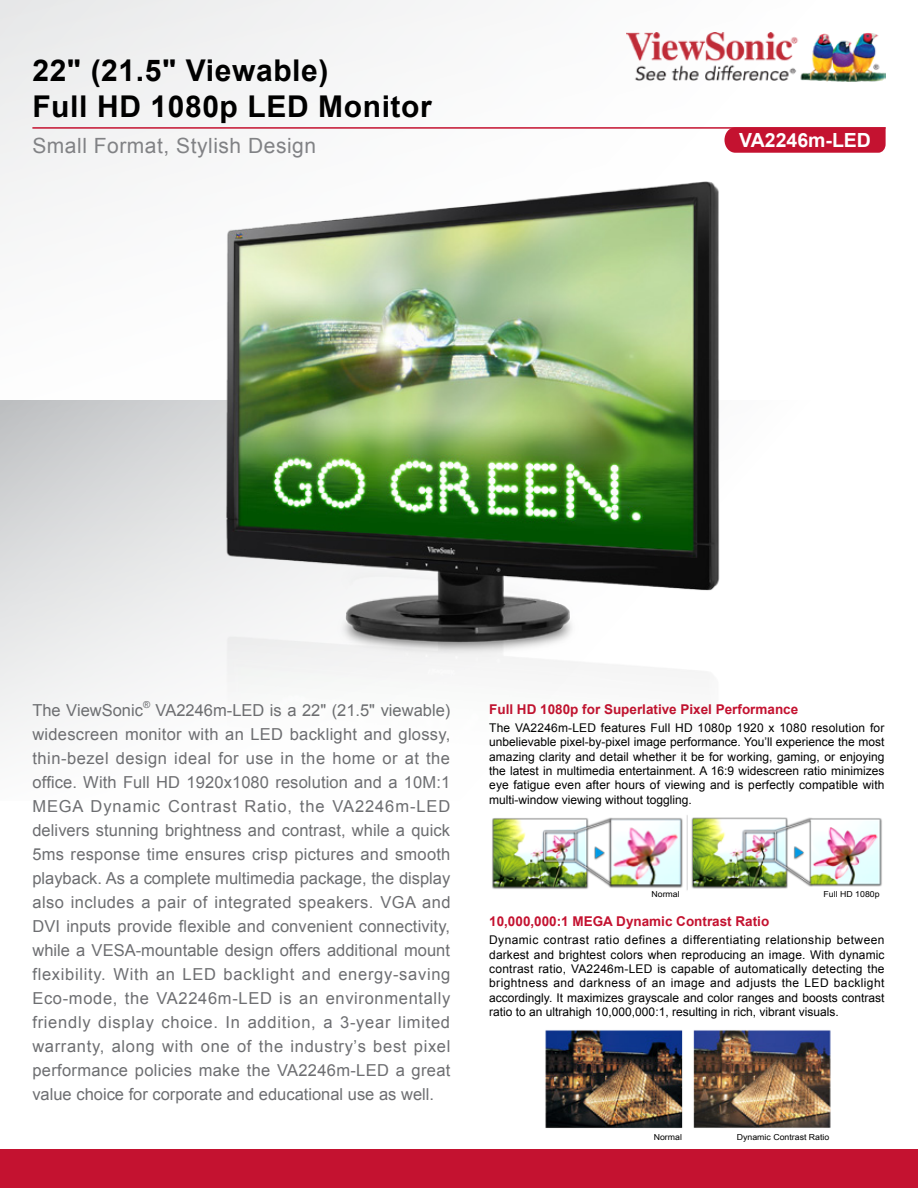
<style>
.page{position:relative;width:918px;height:1188px;background:#fff}
.page>*{position:absolute;margin:0;border:0;box-sizing:border-box;transform-origin:0 0}
.t1{font:700 30px/36px "Arial";letter-spacing:.02em;color:#000}
.t2{font:21px "Arial";letter-spacing:.025em;color:#818285}
.t3{font:700 19.5px "Arial";color:#fff}
.t4{font:16.5px/24px "Arial";color:#6d6e71;text-align:justify}
.t5{font:700 13.5px "Arial";color:#c41230}
.t6{font:12px/14.4px "Arial";color:#000;text-align:justify}
.t7{font:9.6px "Arial";color:#6d6e71}
.t8{font:8.25px "Arial";color:#000;scale:1.06 1}
</style>
<div class="page">
<div style="left:0;top:0;width:917px;height:405px;background:#f8f8f8"></div>
<svg style="left:0;top:400px;width:32px;height:337px"></svg>
<img style="left:627px;top:32px;width:259px;height:50px">
<div style="left:0;top:1150px;width:918px;height:38px;background:#c41230"></div>
<img style="left:545px;top:1030px;width:286px;height:98px">
<img style="left:492px;top:815px;width:390px;height:75px">
<img style="left:32px;top:127px;width:854px;height:598px">
<h1 class="t1" style="left:32px;top:53px;width:401px">22" (21.5" Viewable)<br>Full HD 1080p LED Monitor</h1>
<p class="t2" style="left:32px;top:131px;width:285px">Small Format, Stylish Design</p>
<p class="t3" style="left:739px;top:127px;width:133px">VA2246m-LED</p>
<p class="t4" style="left:32px;top:699px;width:112px">The ViewSonic</p>
<p class="t7" style="left:143px;top:699px;width:9px">®</p>
<p class="t4" style="left:32px;top:699px;width:420px;text-indent:123px">VA2246m-LED is a 22" (21.5" viewable) widescreen monitor with an LED backlight and glossy, thin-bezel design ideal for use in the home or at the office. With Full HD 1920x1080 resolution and a 10M:1<br>MEGA Dynamic Contrast Ratio, the VA2246m-LED delivers stunning brightness and contrast, while a quick 5ms response time ensures crisp pictures and smooth playback. As a complete multimedia package, the display also includes a pair of integrated speakers. VGA and DVI inputs provide flexible and convenient connectivity, while a VESA-mountable design offers additional mount flexibility. With an LED backlight and energy-saving Eco-mode, the VA2246m-LED is an environmentally friendly display choice. In addition, a 3-year limited warranty, along with one of the industry’s best pixel performance policies make the VA2246m-LED a great value choice for corporate and educational use as well.</p>
<p class="t5" style="left:489px;top:700px;width:311px">Full HD 1080p for Superlative Pixel Performance</p>
<p class="t6" style="left:489px;top:720px;width:397px">The VA2246m-LED features Full HD 1080p 1920 x 1080 resolution for unbelievable pixel-by-pixel image performance. You’ll experience the most amazing clarity and detail whether it be for working, gaming, or enjoying the latest in multimedia entertainment. A 16:9 widescreen ratio minimizes eye fatigue even after hours of viewing and is perfectly compatible with multi-window viewing without toggling.</p>
<p class="t8" style="left:651px;top:889px;width:28px">Normal</p>
<p class="t8" style="left:824px;top:889px;width:54px">Full HD 1080p</p>
<p class="t5" style="left:489px;top:912px;width:282px">10,000,000:1 MEGA Dynamic Contrast Ratio</p>
<p class="t6" style="left:489px;top:933px;width:397px">Dynamic contrast ratio defines a differentiating relationship between darkest and brightest colors when reproducing an image. With dynamic contrast ratio, VA2246m-LED is capable of automatically detecting the brightness and darkness of an image and adjusts the LED backlight accordingly. It maximizes grayscale and color ranges and boosts contrast ratio to an ultrahigh 10,000,000:1, resulting in rich, vibrant visuals.</p>
<p class="t8" style="left:654px;top:1132px;width:28px">Normal</p>
<p class="t8" style="left:737px;top:1132px;width:89px">Dynamic Contrast Ratio</p>
</div>
